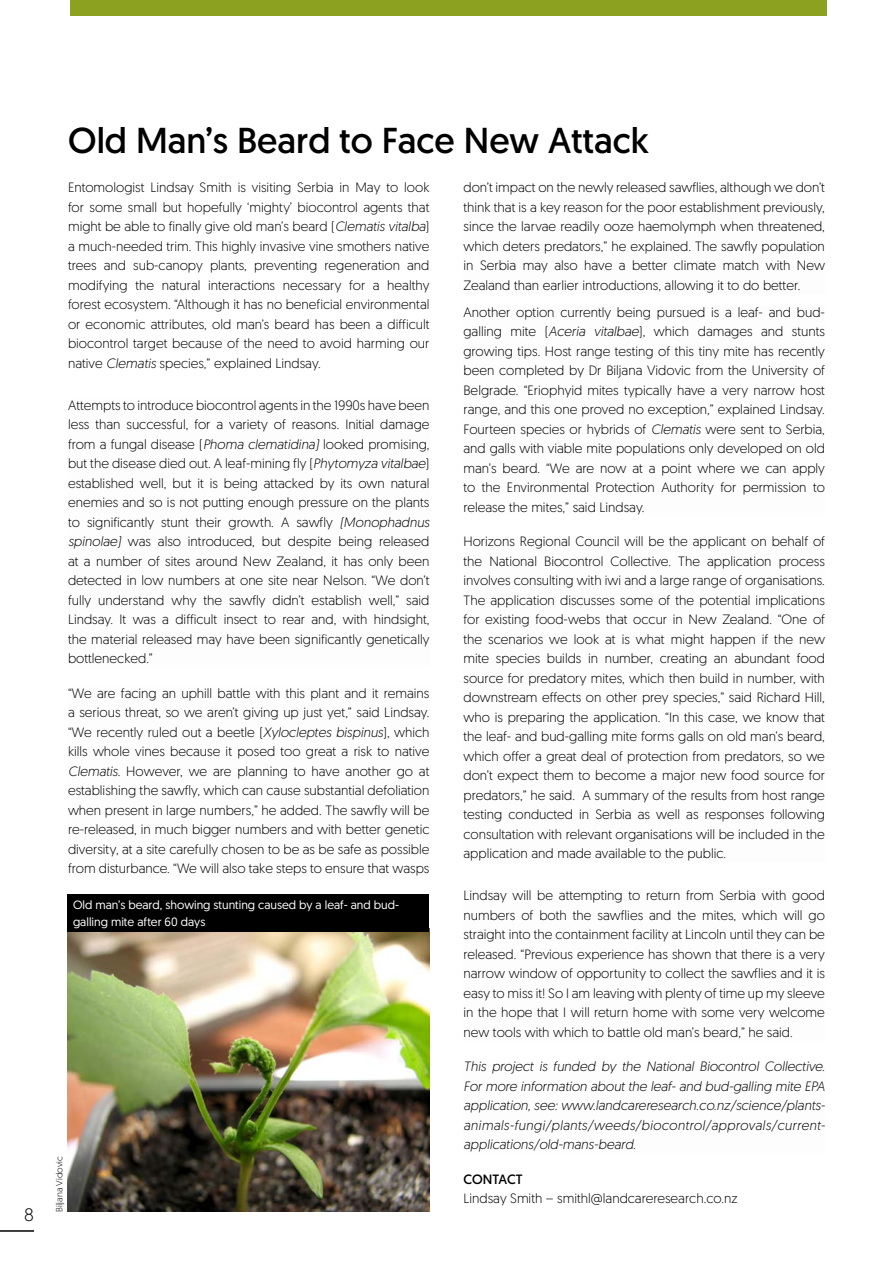
<style>
.page{position:relative;width:893px;height:1263px;background:#fff}
.page>*{position:absolute;margin:0;border:0;box-sizing:border-box;transform-origin:0 0}
.t1{font:36px "Geomanist";color:#000}
.t2{font:300 18px "Geomanist";color:#000}
.t3{font:300 13.5px/19.5px "Geomanist";color:#000;text-align:justify}
.t4{font:italic 300 13.5px/19.5px "Geomanist";letter-spacing:.005em;color:#000;text-align:justify}
.t5{font:13.5px "Geomanist";color:#000}
.t6{font:12px/17.2px "Geomanist";color:#fff}
.t7{font:300 9px "Geomanist";color:#000}
.s1{font-style:italic}
</style>
<div class="page">
<hr style="left:0;top:1230px;width:34px;height:2px;background:#000">
<div style="left:70px;top:0;width:757px;height:16px;background:#8da121"></div>
<img style="left:68px;top:932px;width:361px;height:280px">
<div style="left:68px;top:895px;width:361px;height:37px;background:#000"></div>
<h2 class="t2" style="left:24px;top:1208px;width:11px">8</h2>
<h1 class="t1" style="left:68px;top:127px;width:582px">Old Man’s Beard to Face New Attack</h1>
<p class="t3" style="left:68px;top:179px;width:363px">Entomologist Lindsay Smith is visiting Serbia in May to look for some small but hopefully ‘mighty’ biocontrol agents that might be able to finally give old man’s beard (<span class="s1">Clematis vitalba</span>) a much-needed trim. This highly invasive vine smothers native trees and sub-canopy plants, preventing regeneration and modifying the natural interactions necessary for a healthy forest ecosystem. “Although it has no beneficial environmental or economic attributes, old man’s beard has been a difficult biocontrol target because of the need to avoid harming our native <span class="s1">Clematis</span> species,” explained Lindsay.</p>
<p class="t3" style="left:68px;top:397px;width:363px">Attempts to introduce biocontrol agents in the 1990s have been less than successful, for a variety of reasons. Initial damage from a fungal disease (<span class="s1">Phoma clematidina)</span> looked promising, but the disease died out. A leaf-mining fly (<span class="s1">Phytomyza vitalbae</span>) established well, but it is being attacked by its own natural enemies and so is not putting enough pressure on the plants to significantly stunt their growth. A sawfly <span class="s1">(Monophadnus spinolae)</span> was also introduced, but despite being released at a number of sites around New Zealand, it has only been detected in low numbers at one site near Nelson. “We don’t fully understand why the sawfly didn’t establish well,” said Lindsay. It was a difficult insect to rear and, with hindsight, the material released may have been significantly genetically bottlenecked.”</p>
<p class="t3" style="left:68px;top:685px;width:363px">“We are facing an uphill battle with this plant and it remains a serious threat, so we aren’t giving up just yet,” said Lindsay. “We recently ruled out a beetle (<span class="s1">Xylocleptes bispinus</span>), which kills whole vines because it posed too great a risk to native <span class="s1">Clematis</span>. However, we are planning to have another go at establishing the sawfly, which can cause substantial defoliation when present in large numbers,” he added. The sawfly will be re-released, in much bigger numbers and with better genetic diversity, at a site carefully chosen to be as be safe as possible from disturbance. “We will also take steps to ensure that wasps</p>
<p class="t6" style="left:73px;top:898px;width:328px">Old man’s beard, showing stunting caused by a leaf- and bud&shy;galling mite after 60 days</p>
<p class="t7" style="left:56px;top:1212px;width:57px;rotate:-90deg">Biljana Vidovic</p>
<p class="t3" style="left:463px;top:179px;width:363px">don’t impact on the newly released sawflies, although we don’t think that is a key reason for the poor establishment previously, since the larvae readily ooze haemolymph when threatened, which deters predators,” he explained. The sawfly population in Serbia may also have a better climate match with New Zealand than earlier introductions, allowing it to do better.</p>
<p class="t3" style="left:463px;top:304px;width:363px">Another option currently being pursued is a leaf- and bud&shy;galling mite (<span class="s1">Aceria vitalbae</span>), which damages and stunts growing tips. Host range testing of this tiny mite has recently been completed by Dr Biljana Vidovic from the University of Belgrade. “Eriophyid mites typically have a very narrow host range, and this one proved no exception,” explained Lindsay.<br>Fourteen species or hybrids of <span class="s1">Clematis</span> were sent to Serbia, and galls with viable mite populations only developed on old man’s beard. “We are now at a point where we can apply to the Environmental Protection Authority for permission to release the mites,” said Lindsay.</p>
<p class="t3" style="left:463px;top:533px;width:363px">Horizons Regional Council will be the applicant on behalf of the National Biocontrol Collective. The application process involves consulting with iwi and a large range of organisations.<br>The application discusses some of the potential implications for existing food-webs that occur in New Zealand. “One of the scenarios we look at is what might happen if the new mite species builds in number, creating an abundant food source for predatory mites, which then build in number, with downstream effects on other prey species,” said Richard Hill, who is preparing the application. “In this case, we know that the leaf- and bud-galling mite forms galls on old man’s beard, which offer a great deal of protection from predators, so we don’t expect them to become a major new food source for predators,” he said. A summary of the results from host range testing conducted in Serbia as well as responses following consultation with relevant organisations will be included in the application and made available to the public.</p>
<p class="t3" style="left:463px;top:887px;width:363px">Lindsay will be attempting to return from Serbia with good numbers of both the sawflies and the mites, which will go straight into the containment facility at Lincoln until they can be released. “Previous experience has shown that there is a very narrow window of opportunity to collect the sawflies and it is easy to miss it! So I am leaving with plenty of time up my sleeve in the hope that I will return home with some very welcome new tools with which to battle old man’s beard,” he said.</p>
<p class="t4" style="left:463px;top:1058px;width:363px">This project is funded by the National Biocontrol Collective.<br>For more information about the leaf- and bud-galling mite EPA application, see: www.landcareresearch.co.nz/science/plants&shy;animals-fungi/plants/weeds/biocontrol/approvals/current&shy;applications/old-mans-beard.</p>
<p class="t5" style="left:463px;top:1174px;width:61px">CONTACT</p>
<p class="t3" style="left:463px;top:1190px;width:276px">Lindsay Smith – smithl@landcareresearch.co.nz</p>
</div>
